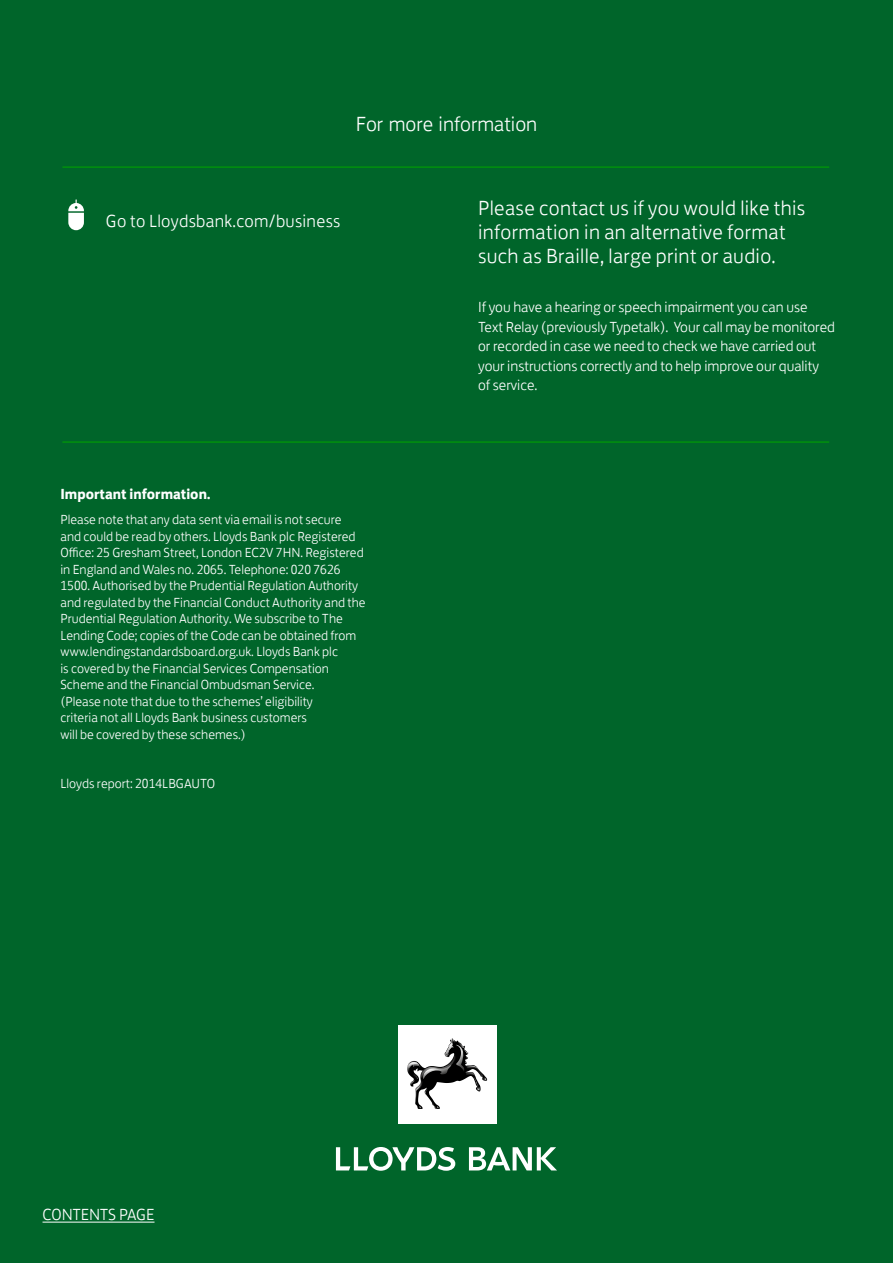
<style>
.page{position:relative;width:893px;height:1263px;background:#00652a}
.page>*{position:absolute;margin:0;border:0;box-sizing:border-box;transform-origin:0 0}
.t1{font:300 21px/24px "Lloyds Bank Jack";letter-spacing:.015em;color:#fff}
.t2{font:300 18px "Lloyds Bank Jack";letter-spacing:.015em;color:#fff}
.t3{font:300 16.5px "Lloyds Bank Jack";letter-spacing:-.01em;color:#fff}
.t4{font:300 15px/19.5px "Lloyds Bank Jack";color:#fff}
.t5{font:700 15px "Lloyds Bank Jack";color:#fff}
.t6{font:300 13.5px/16.5px "Lloyds Bank Jack";color:#fff}
</style>
<div class="page">
<hr style="left:62px;top:166px;width:767px;height:2px;background:#76b82a">
<hr style="left:62px;top:441px;width:767px;height:2px;background:#76b82a">
<svg style="left:68px;top:199px;width:16px;height:31px"></svg>
<svg style="left:336px;top:1147px;width:119px;height:24px"></svg>
<svg style="left:469px;top:1147px;width:88px;height:23px"></svg>
<div style="left:398px;top:1025px;width:98px;height:98px;background:#fff"></div>
<img style="left:407px;top:1038px;width:47px;height:48px">
<svg style="left:409px;top:1043px;width:56px;height:36px"></svg>
<hr style="left:43px;top:1222px;width:112px;height:1px;background:#fff">
<h1 class="t1" style="left:356px;top:110px;width:183px">For more information</h1>
<h2 class="t2" style="left:106px;top:206px;width:236px">Go to Lloydsbank.com/business</h2>
<h1 class="t1" style="left:478px;top:194px;width:329px">Please contact us if you would like this information in an alternative format such as Braille, large print or audio.</h1>
<p class="t4" style="left:478px;top:296px;width:358px">If you have a hearing or speech impairment you can use Text Relay (previously Typetalk). Your call may be monitored or recorded in case we need to check we have carried out your instructions correctly and to help improve our quality<br>of service.</p>
<p class="t5" style="left:60px;top:481px;width:152px">Important information.</p>
<p class="t6" style="left:60px;top:510px;width:307px">Please note that any data sent via email is not secure<br>and could be read by others. Lloyds Bank plc Registered Office: 25 Gresham Street, London EC2V 7HN. Registered in England and Wales no. 2065. Telephone: 020 7626<br>1500. Authorised by the Prudential Regulation Authority and regulated by the Financial Conduct Authority and the Prudential Regulation Authority. We subscribe to The Lending Code; copies of the Code can be obtained from www.lendingstandardsboard.org.uk. Lloyds Bank plc<br>is covered by the Financial Services Compensation Scheme and the Financial Ombudsman Service.<br>(Please note that due to the schemes’ eligibility<br>criteria not all Lloyds Bank business customers<br>will be covered by these schemes.)</p>
<p class="t6" style="left:60px;top:774px;width:156px">Lloyds report: 2014LBGAUTO</p>
<p class="t3" style="left:43px;top:1202px;width:114px">CONTENTS PAGE</p>
</div>
